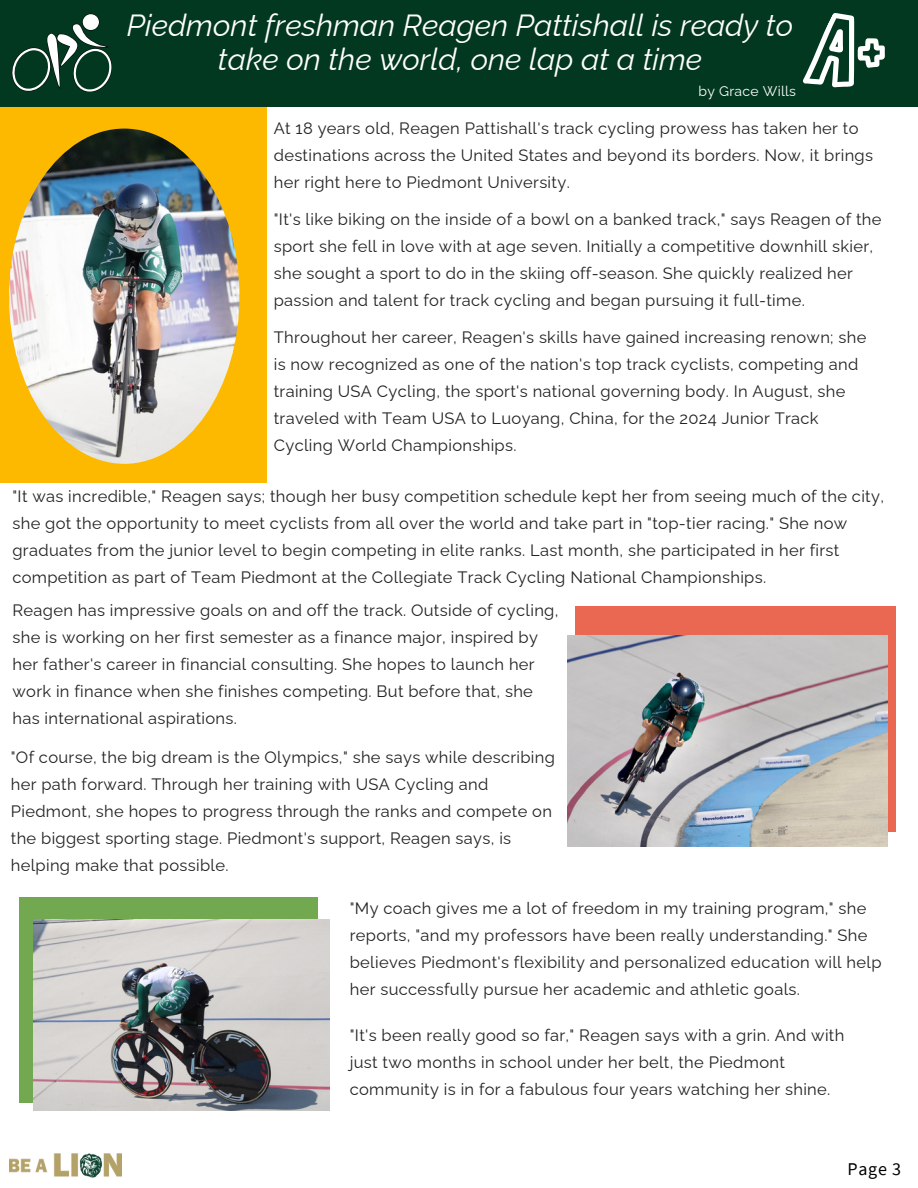
<style>
.page{position:relative;width:918px;height:1188px;background:#fff}
.page>*{position:absolute;margin:0;border:0;box-sizing:border-box;transform-origin:0 0}
.t1{font:italic 30.6px/33.5px "Raleway";color:#fff;text-align:center}
.t2{font:18px "Source Sans Pro";color:#000}
.t3{font:16.5px/27px "Raleway";letter-spacing:.02em;color:#222}
.t4{font:13.95px "Raleway";letter-spacing:.02em;color:#fff}
</style>
<div class="page">
<img style="left:9px;top:1154px;width:113px;height:23px">
<div style="left:0;top:0;width:266px;height:483px;background:#fcb900"></div>
<div style="left:0;top:0;width:918px;height:106px;background:#02381f"></div>
<svg style="left:803px;top:13px;width:82px;height:75px"></svg>
<div style="left:575px;top:607px;width:320px;height:225px;background:#ea6852"></div>
<svg style="left:12px;top:14px;width:100px;height:78px"></svg>
<img style="left:9px;top:129px;width:230px;height:335px;border-radius:50%">
<img style="left:567px;top:636px;width:321px;height:210px">
<div style="left:20px;top:897px;width:298px;height:206px;background:#71a850"></div>
<img style="left:33px;top:920px;width:296px;height:191px">
<h2 class="t1" style="left:127px;top:9px;width:668px">Piedmont freshman Reagen Pattishall is ready to take on the world, one lap at a time</h2>
<p class="t4" style="left:699px;top:83px;width:99px">by Grace Wills</p>
<h2 class="t3" style="left:274px;top:115px;width:601px">At 18 years old, Reagen Pattishall's track cycling prowess has taken her to destinations across the United States and beyond its borders. Now, it brings her right here to Piedmont University.</h2>
<h2 class="t3" style="left:274px;top:206px;width:609px">"It's like biking on the inside of a bowl on a banked track," says Reagen of the sport she fell in love with at age seven. Initially a competitive downhill skier, she sought a sport to do in the skiing off-season. She quickly realized her passion and talent for track cycling and began pursuing it full-time.</h2>
<h2 class="t3" style="left:274px;top:324px;width:594px">Throughout her career, Reagen's skills have gained increasing renown; she is now recognized as one of the nation's top track cyclists, competing and training USA Cycling, the sport's national governing body. In August, she traveled with Team USA to Luoyang, China, for the 2024 Junior Track Cycling World Championships.</h2>
<p class="t3" style="left:12px;top:483px;width:873px">"It was incredible," Reagen says; though her busy competition schedule kept her from seeing much of the city, she got the opportunity to meet cyclists from all over the world and take part in "top-tier racing." She now graduates from the junior level to begin competing in elite ranks. Last month, she participated in her first competition as part of Team Piedmont at the Collegiate Track Cycling National Championships.</p>
<p class="t3" style="left:12px;top:597px;width:548px">Reagen has impressive goals on and off the track. Outside of cycling, she is working on her first semester as a finance major, inspired by her father's career in financial consulting. She hopes to launch her work in finance when she finishes competing. But before that, she has international aspirations.</p>
<h2 class="t3" style="left:11px;top:743px;width:546px">"Of course, the big dream is the Olympics," she says while describing her path forward. Through her training with USA Cycling and Piedmont, she hopes to progress through the ranks and compete on the biggest sporting stage. Piedmont's support, Reagen says, is helping make that possible.</h2>
<h1 class="t3" style="left:350px;top:894px;width:533px">"My coach gives me a lot of freedom in my training program," she reports, "and my professors have been really understanding." She believes Piedmont's flexibility and personalized education will help her successfully pursue her academic and athletic goals.</h1>
<p class="t3" style="left:350px;top:1021px;width:496px">"It's been really good so far," Reagen says with a grin. And with just two months in school under her belt, the Piedmont community is in for a fabulous four years watching her shine.</p>
<h2 class="t2" style="left:848px;top:1157px;width:55px">Page 3</h2>
</div>
